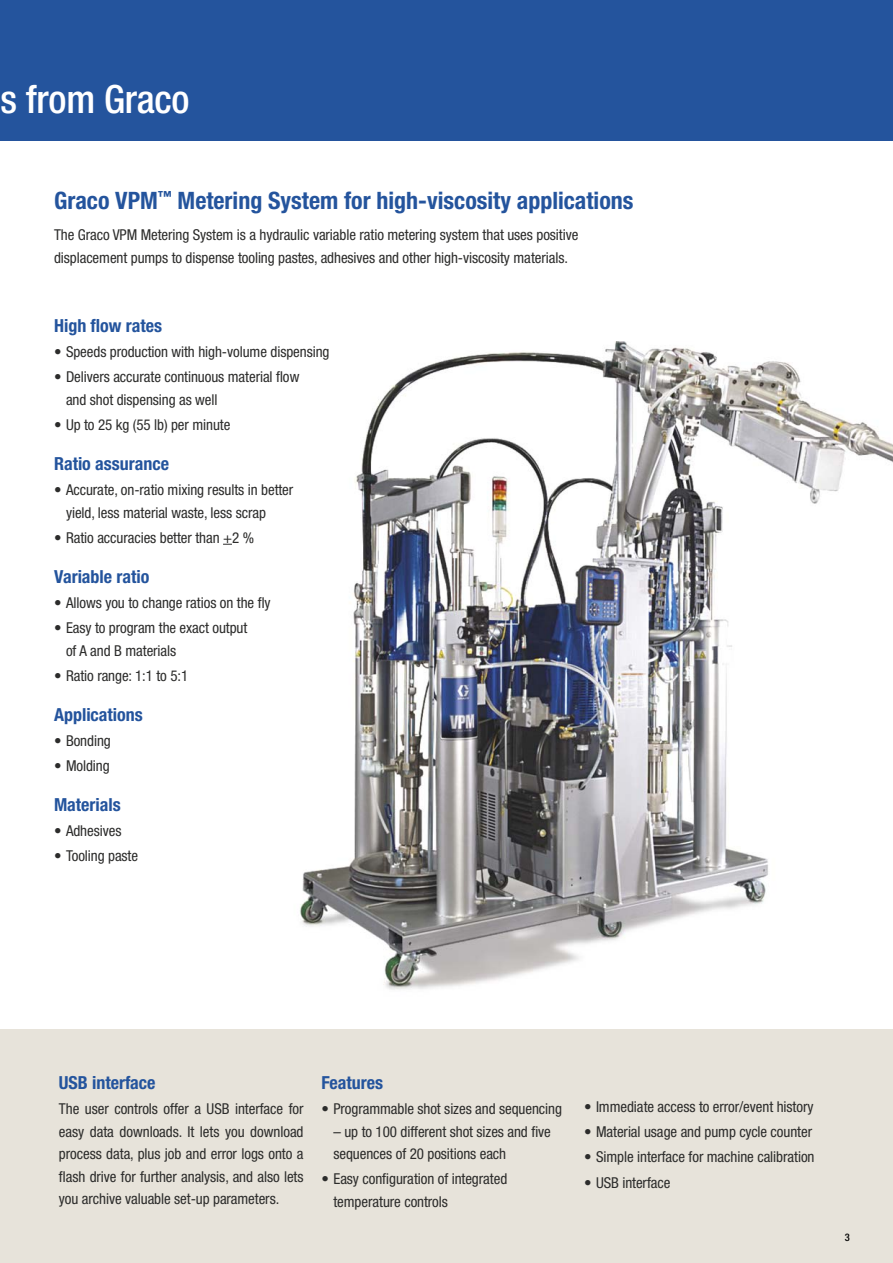
<style>
.page{position:relative;width:893px;height:1263px;background:#fff}
.page>*{position:absolute;margin:0;border:0;box-sizing:border-box;transform-origin:0 0}
.t1{font:500 condensed 39px "Helvetica Neue LT Std";letter-spacing:-.005em;color:#fff}
.t2{font:700 condensed 24px "Helvetica Neue LT Std";color:#24549d}
.t3{font:700 condensed 18px "Helvetica Neue LT Std";color:#24549d}
.t4{font:condensed 15px/22.5px "Helvetica Neue LT Std";letter-spacing:-.005em;color:#2c2c2b}
.t5{font:500 condensed 10.5px "Helvetica Neue LT Std";color:#000}
</style>
<div class="page">
<div style="left:0;top:0;width:893px;height:140px;background:#24549d"></div>
<div style="left:0;top:1029px;width:893px;height:234px;background:#e7e3da"></div>
<img style="left:300px;top:342px;width:593px;height:648px">
<h1 class="t1" style="left:0;top:85px;width:191px">s from Graco</h1>
<h2 class="t2" style="left:54px;top:191px;width:581px">Graco VPM<sup>™</sup> Metering System for high-viscosity applications</h2>
<p class="t4" style="left:54px;top:226px;width:526px">The Graco VPM Metering System is a hydraulic variable ratio metering system that uses positive displacement pumps to dispense tooling pastes, adhesives and other high-viscosity materials.</p>
<p class="t3" style="left:54px;top:319px;width:110px">High flow rates</p>
<p class="t4" style="left:54px;top:342px;width:277px">• Speeds production with high-volume dispensing</p>
<p class="t4" style="left:66px;top:367px;width:235px;text-indent:-12px">• Delivers accurate continuous material flow and shot dispensing as well</p>
<p class="t4" style="left:54px;top:415px;width:178px">• Up to 25 kg (55 lb) per minute</p>
<p class="t3" style="left:54px;top:457px;width:117px">Ratio assurance</p>
<p class="t4" style="left:66px;top:480px;width:229px;text-indent:-12px">• Accurate, on-ratio mixing results in better yield, less material waste, less scrap</p>
<p class="t4" style="left:54px;top:528px;width:202px">• Ratio accuracies better than +2 %</p>
<p class="t3" style="left:54px;top:570px;width:97px">Variable ratio</p>
<p class="t4" style="left:54px;top:593px;width:218px">• Allows you to change ratios on the fly</p>
<p class="t4" style="left:66px;top:618px;width:183px;text-indent:-12px">• Easy to program the exact output of A and B materials</p>
<p class="t4" style="left:54px;top:666px;width:136px">• Ratio range: 1:1 to 5:1</p>
<p class="t3" style="left:54px;top:708px;width:90px">Applications</p>
<p class="t4" style="left:54px;top:731px;width:58px">• Bonding</p>
<p class="t4" style="left:54px;top:756px;width:57px">• Molding</p>
<p class="t3" style="left:54px;top:798px;width:68px">Materials</p>
<p class="t4" style="left:54px;top:821px;width:69px">• Adhesives</p>
<p class="t4" style="left:54px;top:847px;width:86px">• Tooling paste</p>
<p class="t3" style="left:59px;top:1076px;width:98px">USB interface</p>
<p class="t4" style="left:59px;top:1099px;width:246px;text-align:justify">The user controls offer a USB interface for easy data downloads. It lets you download process data, plus job and error logs onto a flash drive for further analysis, and also lets you archive valuable set-up parameters.</p>
<p class="t3" style="left:321px;top:1076px;width:63px">Features</p>
<p class="t4" style="left:321px;top:1099px;width:242px">• Programmable shot sizes and sequencing</p>
<p class="t4" style="left:333px;top:1122px;width:219px">– up to 100 different shot sizes and five sequences of 20 positions each</p>
<p class="t4" style="left:333px;top:1170px;width:175px;text-indent:-12px">• Easy configuration of integrated temperature controls</p>
<p class="t4" style="left:584px;top:1097px;width:231px">• Immediate access to error/event history</p>
<p class="t4" style="left:584px;top:1122px;width:230px">• Material usage and pump cycle counter</p>
<p class="t4" style="left:584px;top:1148px;width:232px">• Simple interface for machine calibration</p>
<p class="t4" style="left:584px;top:1173px;width:88px">• USB interface</p>
<p class="t5" style="left:845px;top:1233px;width:7px">3</p>
</div>
